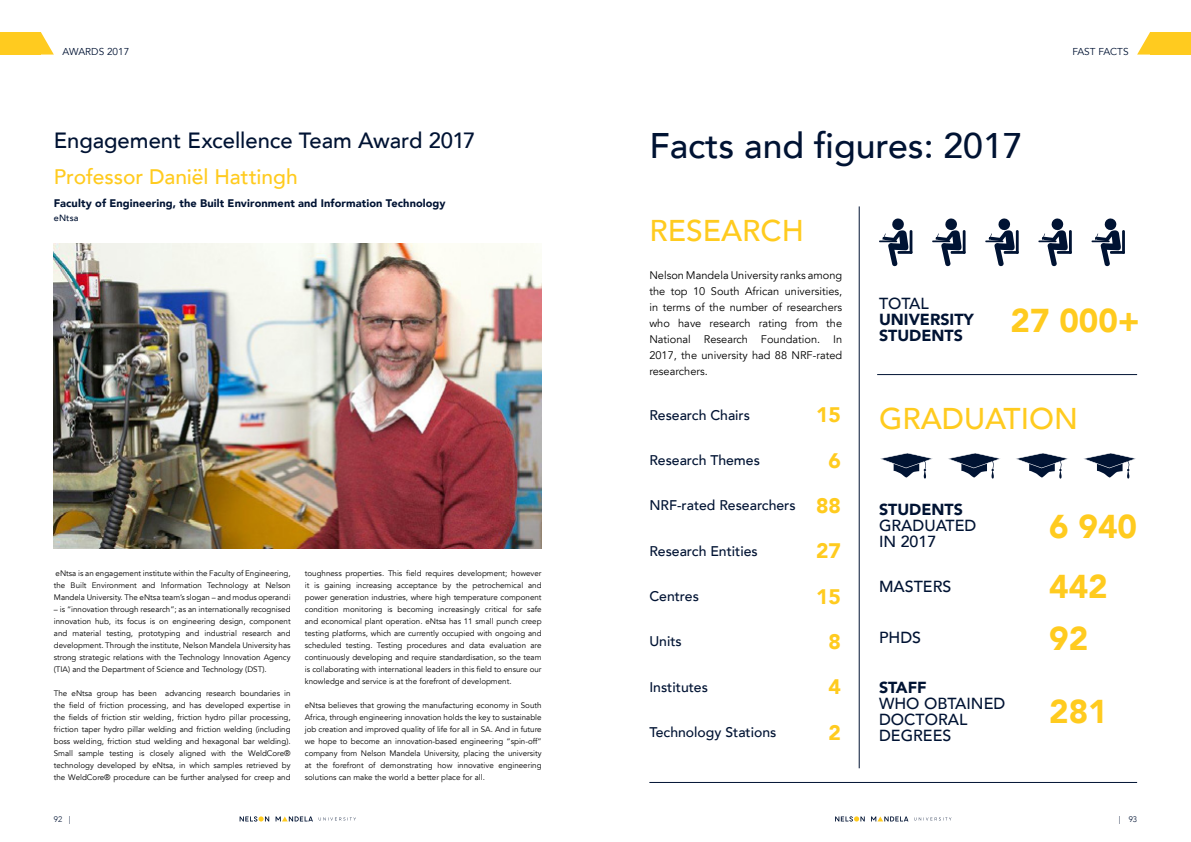
<style>
.page{position:relative;width:1191px;height:842px;background:#fff}
.page>*{position:absolute;margin:0;border:0;box-sizing:border-box;transform-origin:0 0}
.t1{font:500 35.6px "Avenir LT";color:#001333}
.t2{font:900 33px "Avenir LT";color:#ffcb1f}
.t3{font:500 30px "Avenir LT";color:#ffcb1f}
.t4{font:500 22px "Avenir LT";color:#001333}
.t5{font:500 21px "Avenir LT";letter-spacing:-.005em;color:#ffcb1f}
.t6{font:900 21px "Avenir LT";color:#ffcb1f}
.t7{font:500 16px/16px "Avenir LT";color:#001333}
.t8{font:900 16px/16px "Avenir LT";color:#001333}
.t9{font:500 14px "Avenir LT";color:#001333}
.t10{font:11px/16px "Avenir LT";color:#000;text-align:justify}
.t11{font:900 11px "Avenir LT";letter-spacing:.01em;color:#001333}
.t12{font:10px "Avenir LT";color:#001333}
.t13{font:500 9px "Avenir LT";letter-spacing:.015em;color:#001333}
.t14{font:8px/12px "Avenir LT";color:#000;text-align:justify}
.t15{font:300 8px "Avenir LT";color:#001333}
.s1{font-weight:900;font-size:21px;color:#ffcb1f}
</style>
<div class="page">
<svg style="left:871px;top:816px;width:37px;height:5px"></svg>
<svg style="left:835px;top:816px;width:29px;height:5px"></svg>
<svg style="left:914px;top:817px;width:37px;height:3px"></svg>
<div style="left:1150px;top:32px;width:41px;height:23px;background:#ffcb1f"></div>
<svg style="left:1137px;top:32px;width:13px;height:23px"></svg>
<svg style="left:275px;top:816px;width:38px;height:5px"></svg>
<svg style="left:240px;top:816px;width:29px;height:5px"></svg>
<svg style="left:319px;top:817px;width:37px;height:3px"></svg>
<div style="left:0;top:32px;width:41px;height:23px;background:#ffcb1f"></div>
<svg style="left:41px;top:32px;width:13px;height:23px"></svg>
<img style="left:54px;top:244px;width:487px;height:305px">
<hr style="left:1122px;top:230px;width:2px;height:24px;background:#001333">
<hr style="left:1110px;top:251px;width:14px;height:3px;background:#001333">
<svg style="left:1091px;top:218px;width:30px;height:48px"></svg>
<hr style="left:1069px;top:230px;width:2px;height:24px;background:#001333">
<hr style="left:1056px;top:251px;width:15px;height:3px;background:#001333">
<svg style="left:1038px;top:218px;width:29px;height:48px"></svg>
<hr style="left:1015px;top:230px;width:3px;height:24px;background:#001333">
<hr style="left:1003px;top:251px;width:15px;height:3px;background:#001333">
<svg style="left:985px;top:218px;width:29px;height:48px"></svg>
<hr style="left:962px;top:230px;width:3px;height:24px;background:#001333">
<hr style="left:950px;top:251px;width:15px;height:3px;background:#001333">
<svg style="left:932px;top:218px;width:29px;height:48px"></svg>
<hr style="left:909px;top:230px;width:3px;height:24px;background:#001333">
<hr style="left:897px;top:251px;width:15px;height:3px;background:#001333">
<svg style="left:879px;top:218px;width:29px;height:48px"></svg>
<hr style="left:859px;top:206px;width:1px;height:562px;background:#001333">
<hr style="left:877px;top:374px;width:260px;height:1px;background:#001333">
<hr style="left:649px;top:782px;width:488px;height:1px;background:#001333">
<svg style="left:880px;top:453px;width:53px;height:25px"></svg>
<svg style="left:948px;top:453px;width:52px;height:25px"></svg>
<svg style="left:1016px;top:453px;width:52px;height:25px"></svg>
<svg style="left:1083px;top:453px;width:53px;height:25px"></svg>
<p class="t12" style="left:62px;top:45px;width:68px">AWARDS 2017</p>
<h3 class="t4" style="left:54px;top:127px;width:423px">Engagement Excellence Team Award 2017</h3>
<h3 class="t5" style="left:54px;top:165px;width:245px">Professor Daniël Hattingh</h3>
<h3 class="t11" style="left:54px;top:196px;width:393px">Faculty of Engineering, the Built Environment and Information Technology</h3>
<p class="t13" style="left:54px;top:212px;width:26px">eNtsa</p>
<p class="t14" style="left:54px;top:567px;width:238px">eNtsa is an engagement institute within the Faculty of Engineering, the Built Environment and Information Technology at Nelson Mandela University. The eNtsa team’s slogan – and modus operandi</p>
<p class="t14" style="left:54px;top:603px;width:238px">– is “innovation through research”; as an internationally recognised innovation hub, its focus is on engineering design, component and material testing, prototyping and industrial research and development. Through the institute, Nelson Mandela University has strong strategic relations with the Technology Innovation Agency (TIA) and the Department of Science and Technology (DST).</p>
<p class="t14" style="left:54px;top:687px;width:238px">The eNtsa group has been advancing research boundaries in the field of friction processing, and has developed expertise in the fields of friction stir welding, friction hydro pillar processing, friction taper hydro pillar welding and friction welding (including boss welding, friction stud welding and hexagonal bar welding).<br>Small sample testing is closely aligned with the WeldCore® technology developed by eNtsa, in which samples retrieved by the WeldCore® procedure can be further analysed for creep and</p>
<p class="t15" style="left:54px;top:814px;width:18px">92 |</p>
<p class="t14" style="left:305px;top:567px;width:238px">toughness properties. This field requires development; however it is gaining increasing acceptance by the petrochemical and power generation industries, where high temperature component condition monitoring is becoming increasingly critical for safe and economical plant operation. eNtsa has 11 small punch creep testing platforms, which are currently occupied with ongoing and scheduled testing. Testing procedures and data evaluation are continuously developing and require standardisation, so the team is collaborating with international leaders in this field to ensure our knowledge and service is at the forefront of development.</p>
<p class="t14" style="left:305px;top:699px;width:238px">eNtsa believes that growing the manufacturing economy in South Africa, through engineering innovation holds the key to sustainable job creation and improved quality of life for all in SA. And in future we hope to become an innovation-based engineering “spin-off” company from Nelson Mandela University, placing the university at the forefront of demonstrating how innovative engineering solutions can make the world a better place for all.</p>
<h1 class="t1" style="left:649px;top:125px;width:375px">Facts and figures: 2017</h1>
<h3 class="t3" style="left:649px;top:213px;width:156px">RESEARCH</h3>
<p class="t12" style="left:1072px;top:45px;width:58px">FAST FACTS</p>
<h3 class="t10" style="left:649px;top:267px;width:194px">Nelson Mandela University ranks among the top 10 South African universities, in terms of the number of researchers who have research rating from the National Research Foundation. In 2017, the university had 88 NRF-rated researchers.</h3>
<h3 class="t9" style="left:649px;top:407px;width:102px">Research Chairs</h3>
<h3 class="t6" style="left:816px;top:402px;width:26px">15</h3>
<h3 class="t9" style="left:649px;top:452px;width:112px">Research Themes</h3>
<h3 class="t6" style="left:828px;top:447px;width:14px">6</h3>
<h3 class="t9" style="left:649px;top:497px;width:193px">NRF-rated Researchers <span class="s1">88</span></h3>
<h3 class="t9" style="left:649px;top:543px;width:110px">Research Entities</h3>
<h3 class="t6" style="left:816px;top:538px;width:26px">27</h3>
<h3 class="t9" style="left:649px;top:588px;width:51px">Centres</h3>
<h3 class="t6" style="left:816px;top:584px;width:26px">15</h3>
<h3 class="t9" style="left:649px;top:633px;width:34px">Units</h3>
<h3 class="t6" style="left:828px;top:629px;width:14px">8</h3>
<h3 class="t9" style="left:649px;top:679px;width:60px">Institutes</h3>
<h3 class="t6" style="left:828px;top:674px;width:14px">4</h3>
<h3 class="t9" style="left:649px;top:724px;width:129px">Technology Stations</h3>
<h3 class="t6" style="left:828px;top:720px;width:14px">2</h3>
<h3 class="t7" style="left:879px;top:296px;width:51px">TOTAL</h3>
<h3 class="t8" style="left:879px;top:312px;width:96px">UNIVERSITY<br>STUDENTS</h3>
<h2 class="t2" style="left:1010px;top:300px;width:131px">27 000+</h2>
<h3 class="t3" style="left:879px;top:401px;width:200px">GRADUATION</h3>
<h3 class="t8" style="left:879px;top:501px;width:85px">STUDENTS</h3>
<h3 class="t7" style="left:879px;top:518px;width:99px">GRADUATED<br>IN 2017</h3>
<h2 class="t2" style="left:1049px;top:506px;width:89px">6 940</h2>
<h3 class="t7" style="left:879px;top:579px;width:74px">MASTERS</h3>
<h2 class="t2" style="left:1049px;top:567px;width:60px">442</h2>
<h3 class="t7" style="left:879px;top:630px;width:44px">PHDS</h3>
<h2 class="t2" style="left:1049px;top:618px;width:41px">92</h2>
<h3 class="t8" style="left:879px;top:679px;width:49px">STAFF</h3>
<h3 class="t7" style="left:879px;top:695px;width:128px">WHO OBTAINED<br>DOCTORAL<br>DEGREES</h3>
<h2 class="t2" style="left:1049px;top:692px;width:60px">281</h2>
<p class="t15" style="left:1118px;top:814px;width:20px">| 93</p>
</div>
